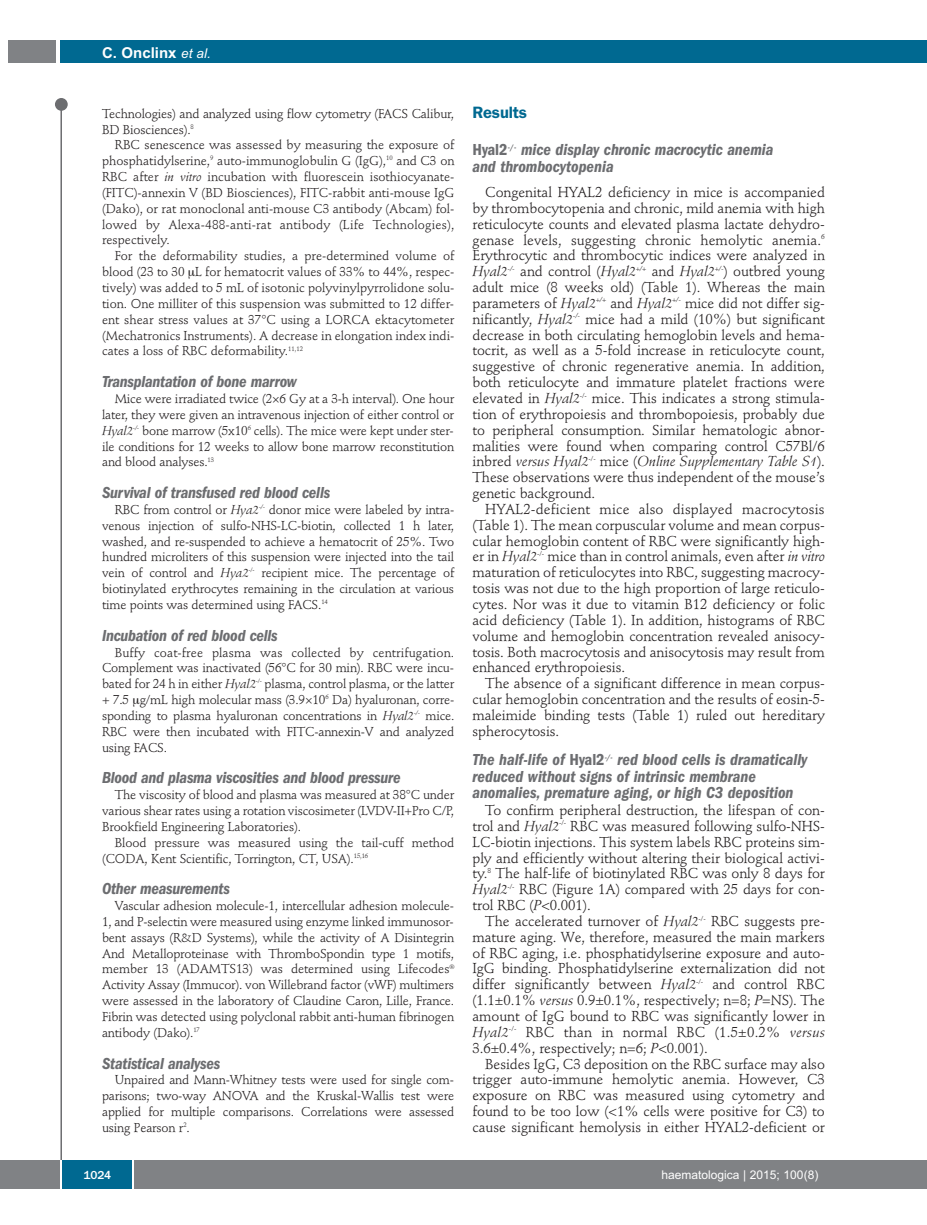
<style>
.page{position:relative;width:927px;height:1225px;background:#fff}
.page>*{position:absolute;margin:0;border:0;box-sizing:border-box;transform-origin:0 0}
.t1{font:italic 600 condensed 16.5px/16.5px "Franklin Gothic";color:#6c6d70}
.t2{font:600 16.5px "Franklin Gothic";letter-spacing:-.01em;color:#006991}
.t3{font:700 15px "Arial";color:#fff}
.t4{font:14.25px/15.9px "Stempel Schneidler";letter-spacing:-.005em;color:#231f20;text-align:justify}
.t5{font:12.75px/15.9px "Stempel Schneidler";letter-spacing:-.015em;color:#231f20;text-align:justify}
.t6{font:12px "Arial";color:#fff}
.t7{font:500 12px "Franklin Gothic";color:#fff}
.s1{font-weight:400;font-style:italic;font-size:13.5px}
.s2{font-style:italic}
.s3{font-style:normal}
</style>
<div class="page">
<div style="left:911px;top:40px;width:16px;height:22px;background:#006991"></div>
<div style="left:910px;top:1160px;width:17px;height:28px;background:#808285"></div>
<div style="left:55px;top:98px;width:13px;height:13px;background:#6c6d70;border-radius:50%"></div>
<hr style="left:60px;top:101px;width:2px;height:1061px;background:#6c6d70">
<div style="left:60px;top:40px;width:852px;height:22px;background:#006991"></div>
<div style="left:9px;top:40px;width:47px;height:22px;background:#808285"></div>
<div style="left:0;top:1160px;width:911px;height:28px;background:#808285"></div>
<div style="left:62px;top:1160px;width:71px;height:28px;background:#006991"></div>
<hr style="left:60px;top:1160px;width:2px;height:28px;background:#fff">
<svg style="left:133px;top:1160px;width:1px;height:28px"></svg>
<p class="t3" style="left:102px;top:44px;width:110px">C. Onclinx <span class="s1">et al.</span></p>
<p class="t5" style="left:102px;top:107px;width:354px">Technologies) and analyzed using flow cytometry (FACS Calibur,<br>BD Biosciences).<sup>8</sup></p>
<p class="t5" style="left:102px;top:138px;width:354px;text-indent:13px">RBC senescence was assessed by measuring the exposure of phosphatidylserine,<sup>9</sup> auto-immunoglobulin G (IgG),<sup>10</sup> and C3 on RBC after <span class="s2">in vitro</span> incubation with fluorescein isothiocyanate-(FITC)-annexin V (BD Biosciences), FITC-rabbit anti-mouse IgG (Dako), or rat monoclonal anti-mouse C3 antibody (Abcam) fol&shy;lowed by Alexa-488-anti-rat antibody (Life Technologies), respectively.</p>
<p class="t5" style="left:102px;top:249px;width:354px;text-indent:13px">For the deformability studies, a pre-determined volume of blood (23 to 30 L for hematocrit values of 33% to 44%, respec&shy;tively) was added to 5 mL of isotonic polyvinylpyrrolidone solu&shy;tion. One milliter of this suspension was submitted to 12 differ&shy;ent shear stress values at 37°C using a LORCA ektacytometer (Mechatronics Instruments). A decrease in elongation index indi&shy;cates a loss of RBC deformability.<sup>11,12</sup></p>
<p class="t1" style="left:102px;top:374px;width:196px">Transplantation of bone marrow</p>
<p class="t5" style="left:102px;top:392px;width:354px;text-indent:13px">Mice were irradiated twice (2×6 Gy at a 3-h interval). One hour later, they were given an intravenous injection of either control or <span class="s2">Hyal2</span><sup>-/-</sup> bone marrow (5x10<sup>6</sup> cells). The mice were kept under ster&shy;ile conditions for 12 weeks to allow bone marrow reconstitution and blood analyses.<sup>13</sup></p>
<p class="t1" style="left:102px;top:485px;width:230px">Survival of transfused red blood cells</p>
<p class="t5" style="left:102px;top:503px;width:354px;text-indent:13px">RBC from control or <span class="s2">Hya2</span><sup>-/-</sup> donor mice were labeled by intra&shy;venous injection of sulfo-NHS-LC-biotin, collected 1 h later, washed, and re-suspended to achieve a hematocrit of 25%. Two hundred microliters of this suspension were injected into the tail vein of control and <span class="s2">Hya2</span><sup>-/-</sup> recipient mice. The percentage of biotinylated erythrocytes remaining in the circulation at various time points was determined using FACS.<sup>14</sup></p>
<p class="t1" style="left:102px;top:628px;width:177px">Incubation of red blood cells</p>
<p class="t5" style="left:102px;top:645px;width:354px;text-indent:13px">Buffy coat-free plasma was collected by centrifugation.<br>Complement was inactivated (56°C for 30 min). RBC were incu&shy;bated for 24 h in either <span class="s2">Hyal2</span><sup>-/-</sup> plasma, control plasma, or the latter + 7.5 g/mL high molecular mass (3.9×10<sup>6</sup> Da) hyaluronan, corre&shy;sponding to plasma hyaluronan concentrations in <span class="s2">Hyal2</span><sup>-/-</sup> mice.<br>RBC were then incubated with FITC-annexin-V and analyzed using FACS.</p>
<p class="t1" style="left:102px;top:770px;width:300px">Blood and plasma viscosities and blood pressure</p>
<p class="t5" style="left:102px;top:788px;width:354px;text-indent:13px">The viscosity of blood and plasma was measured at 38°C under various shear rates using a rotation viscosimeter (LVDV-II+Pro C/P, Brookfield Engineering Laboratories).</p>
<p class="t5" style="left:102px;top:835px;width:354px;text-indent:13px">Blood pressure was measured using the tail-cuff method (CODA, Kent Scientific, Torrington, CT, USA).<sup>15,16</sup></p>
<p class="t1" style="left:102px;top:881px;width:129px">Other measurements</p>
<p class="t5" style="left:102px;top:899px;width:354px;text-indent:13px">Vascular adhesion molecule-1, intercellular adhesion molecule-1, and P-selectin were measured using enzyme linked immunosor&shy;bent assays (R&amp;D Systems), while the activity of A Disintegrin And Metalloproteinase with ThromboSpondin type 1 motifs, member 13 (ADAMTS13) was determined using Lifecodes<sup>® </sup>Activity Assay (Immucor). von Willebrand factor (vWF) multimers were assessed in the laboratory of Claudine Caron, Lille, France.<br>Fibrin was detected using polyclonal rabbit anti-human fibrinogen antibody (Dako).<sup>17</sup></p>
<p class="t1" style="left:102px;top:1056px;width:120px">Statistical analyses</p>
<p class="t5" style="left:102px;top:1073px;width:354px;text-indent:13px">Unpaired and Mann-Whitney tests were used for single com&shy;parisons; two-way ANOVA and the Kruskal-Wallis test were applied for multiple comparisons. Correlations were assessed using Pearson r<sup>2</sup>.</p>
<p class="t2" style="left:472px;top:106px;width:56px">Results</p>
<p class="t1" style="left:472px;top:143px;width:302px"><span class="s3">Hyal2</span><sup>-/-</sup> mice display chronic macrocytic anemia and thrombocytopenia</p>
<p class="t4" style="left:472px;top:185px;width:354px;text-indent:13px">Congenital HYAL2 deficiency in mice is accompanied by thrombocytopenia and chronic, mild anemia with high reticulocyte counts and elevated plasma lactate dehydro&shy;genase levels, suggesting chronic hemolytic anemia.<sup>6<br></sup>Erythrocytic and thrombocytic indices were analyzed in <span class="s2">Hyal2</span><sup>-/-</sup> and control (<span class="s2">Hyal2</span><sup>+/+</sup> and <span class="s2">Hyal2</span><sup>+/-</sup>) outbred young adult mice (8 weeks old) (Table 1). Whereas the main parameters of <span class="s2">Hyal2</span><sup>+/+</sup> and <span class="s2">Hyal2</span><sup>+/-</sup> mice did not differ sig&shy;nificantly, <span class="s2">Hyal2</span><sup>-/-</sup> mice had a mild (10%) but significant decrease in both circulating hemoglobin levels and hema&shy;tocrit, as well as a 5-fold increase in reticulocyte count, suggestive of chronic regenerative anemia. In addition, both reticulocyte and immature platelet fractions were elevated in <span class="s2">Hyal2</span><sup>-/-</sup> mice. This indicates a strong stimula&shy;tion of erythropoiesis and thrombopoiesis, probably due to peripheral consumption. Similar hematologic abnor&shy;malities were found when comparing control C57Bl/6 inbred <span class="s2">versus Hyal2</span><sup>-/-</sup> mice (<span class="s2">Online Supplementary Table S1</span>).<br>These observations were thus independent of the mouse’s genetic background.</p>
<p class="t4" style="left:472px;top:502px;width:354px;text-indent:13px">HYAL2-deficient mice also displayed macrocytosis (Table 1). The mean corpuscular volume and mean corpus&shy;cular hemoglobin content of RBC were significantly high&shy;er in <span class="s2">Hyal2</span><sup>-/-</sup> mice than in control animals, even after <span class="s2">in vitro </span>maturation of reticulocytes into RBC, suggesting macrocy&shy;tosis was not due to the high proportion of large reticulo&shy;cytes. Nor was it due to vitamin B12 deficiency or folic acid deficiency (Table 1). In addition, histograms of RBC volume and hemoglobin concentration revealed anisocy&shy;tosis. Both macrocytosis and anisocytosis may result from enhanced erythropoiesis.</p>
<p class="t4" style="left:472px;top:677px;width:354px;text-indent:13px">The absence of a significant difference in mean corpus&shy;cular hemoglobin concentration and the results of eosin-5- maleimide binding tests (Table 1) ruled out hereditary spherocytosis.</p>
<p class="t1" style="left:472px;top:752px;width:336px">The half-life of <span class="s3">Hyal2</span><sup>-/-</sup> red blood cells is dramatically reduced without signs of intrinsic membrane anomalies, premature aging, or high C3 deposition</p>
<p class="t4" style="left:472px;top:803px;width:354px;text-indent:13px">To confirm peripheral destruction, the lifespan of con&shy;trol and <span class="s2">Hyal2</span><sup>-/-</sup> RBC was measured following sulfo-NHS-LC-biotin injections. This system labels RBC proteins sim&shy;ply and efficiently without altering their biological activi&shy;ty.<sup>8</sup> The half-life of biotinylated RBC was only 8 days for <span class="s2">Hyal2</span><sup>-/-</sup> RBC (Figure 1A) compared with 25 days for con&shy;trol RBC (<span class="s2">P</span>&lt;0.001).</p>
<p class="t4" style="left:472px;top:914px;width:354px;text-indent:13px">The accelerated turnover of <span class="s2">Hyal2</span><sup>-/-</sup> RBC suggests pre&shy;mature aging. We, therefore, measured the main markers of RBC aging, i.e. phosphatidylserine exposure and auto-IgG binding. Phosphatidylserine externalization did not differ significantly between <span class="s2">Hyal2</span><sup>-/-</sup> and control RBC (1.1±0.1% <span class="s2">versus</span> 0.9±0.1%, respectively; n=8; <span class="s2">P</span>=NS). The amount of IgG bound to RBC was significantly lower in <span class="s2">Hyal2</span><sup>-/-</sup> RBC than in normal RBC (1.5±0.2% <span class="s2">versus </span>3.6±0.4%, respectively; n=6; <span class="s2">P</span>&lt;0.001).</p>
<p class="t4" style="left:472px;top:1057px;width:354px;text-indent:13px">Besides IgG, C3 deposition on the RBC surface may also trigger auto-immune hemolytic anemia. However, C3 exposure on RBC was measured using cytometry and found to be too low (&lt;1% cells were positive for C3) to cause significant hemolysis in either HYAL2-deficient or</p>
<p class="t7" style="left:83px;top:1167px;width:29px">1024</p>
<p class="t6" style="left:661px;top:1167px;width:158px">haematologica | 2015; 100(8)</p>
</div>
